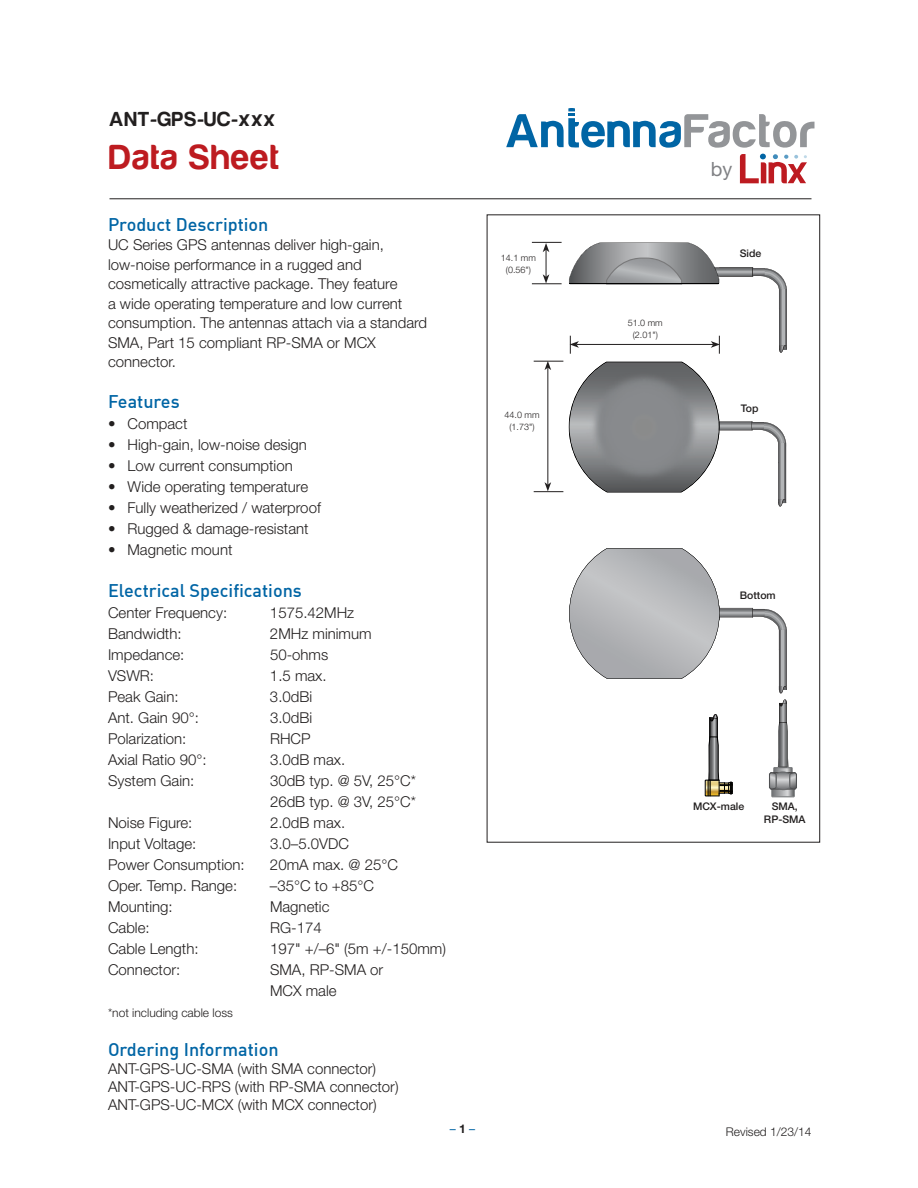
<style>
.page{position:relative;width:918px;height:1188px;background:#fff}
.page>*{position:absolute;margin:0;border:0;box-sizing:border-box;transform-origin:0 0}
.t1{font:36px "Harabara";letter-spacing:.05em;color:#bd1b20}
.t2{font:21px "Harabara";letter-spacing:.05em;color:#221f1f}
.t3{font:19.65px "Helvetica Neue";color:#808184}
.t4{font:500 18px "DIN Offc";color:#0065a5}
.t5{font:300 15px/19.5px "Helvetica Neue";color:#221f1f}
.t6{font:300 12px "Helvetica Neue";color:#221f1f}
.t7{font:12px "Helvetica Neue";color:#0065a5}
.t8{font:500 10.5px/12.6px "Helvetica Neue";color:#221f1f;text-align:center}
.t9{font:300 9px/12.6px "Helvetica Neue";color:#221f1f;text-align:center}
.s1{font-weight:700;color:#221f1f}
</style>
<div class="page">
<hr style="left:110px;top:199px;width:702px;height:1px;background:#221f1f">
<svg style="left:740px;top:154px;width:67px;height:29px"></svg>
<svg style="left:506px;top:108px;width:308px;height:40px"></svg>
<svg style="left:719px;top:418px;width:67px;height:89px"></svg>
<img style="left:569px;top:362px;width:150px;height:130px">
<svg style="left:769px;top:699px;width:28px;height:98px"></svg>
<div style="left:607px;top:390px;width:75px;height:75px;background:#888a8d"></div>
<svg style="left:569px;top:548px;width:218px;height:145px"></svg>
<hr style="left:532px;top:242px;width:30px;height:1px;background:#221f1f">
<svg style="left:543px;top:243px;width:6px;height:40px"></svg>
<hr style="left:532px;top:283px;width:30px;height:1px;background:#221f1f">
<hr style="left:548px;top:368px;width:1px;height:117px;background:#221f1f">
<svg style="left:534px;top:361px;width:29px;height:9px"></svg>
<svg style="left:534px;top:482px;width:29px;height:10px"></svg>
<svg style="left:569px;top:243px;width:218px;height:111px"></svg>
<svg style="left:712px;top:722px;width:3px;height:14px"></svg>
<div style="left:710px;top:718px;width:7px;height:28px;border:1px solid #000"></div>
<svg style="left:709px;top:714px;width:9px;height:8px"></svg>
<svg style="left:705px;top:736px;width:28px;height:61px"></svg>
<h2 class="t2" style="left:110px;top:106px;width:168px">ANT-GPS-UC-xxx</h2>
<h1 class="t1" style="left:110px;top:136px;width:171px">Data Sheet</h1>
<p class="t4" style="left:108px;top:218px;width:162px">Product Description</p>
<p class="t5" style="left:108px;top:236px;width:321px">UC Series GPS antennas deliver high-gain, low-noise performance in a rugged and cosmetically attractive package. They feature<br>a wide operating temperature and low current consumption. The antennas attach via a standard SMA, Part 15 compliant RP-SMA or MCX connector.</p>
<p class="t4" style="left:108px;top:395px;width:73px">Features</p>
<p class="t5" style="left:108px;top:414px;width:81px">• Compact</p>
<p class="t5" style="left:108px;top:435px;width:200px">• High-gain, low-noise design</p>
<p class="t5" style="left:108px;top:456px;width:186px">• Low current consumption</p>
<p class="t5" style="left:108px;top:477px;width:202px">• Wide operating temperature</p>
<p class="t5" style="left:108px;top:498px;width:214px">• Fully weatherized / waterproof</p>
<p class="t5" style="left:108px;top:519px;width:202px">• Rugged &amp; damage-resistant</p>
<p class="t5" style="left:108px;top:540px;width:126px">• Magnetic mount</p>
<p class="t4" style="left:108px;top:579px;width:195px">Electrical Speci昀椀cations</p>
<p class="t5" style="left:108px;top:604px;width:121px">Center Frequency:</p>
<p class="t5" style="left:270px;top:604px;width:86px">1575.42MHz</p>
<p class="t5" style="left:108px;top:625px;width:75px">Bandwidth:</p>
<p class="t5" style="left:270px;top:625px;width:103px">2MHz minimum</p>
<p class="t5" style="left:108px;top:646px;width:78px">Impedance:</p>
<p class="t5" style="left:270px;top:646px;width:60px">50-ohms</p>
<p class="t5" style="left:108px;top:667px;width:48px">VSWR:</p>
<p class="t5" style="left:270px;top:667px;width:58px">1.5 max.</p>
<p class="t5" style="left:108px;top:688px;width:72px">Peak Gain:</p>
<p class="t5" style="left:270px;top:688px;width:44px">3.0dBi</p>
<p class="t5" style="left:108px;top:709px;width:93px">Ant. Gain 90°:</p>
<p class="t5" style="left:270px;top:709px;width:44px">3.0dBi</p>
<p class="t5" style="left:108px;top:730px;width:80px">Polarization:</p>
<p class="t5" style="left:270px;top:730px;width:42px">RHCP</p>
<p class="t5" style="left:108px;top:751px;width:100px">Axial Ratio 90°:</p>
<p class="t5" style="left:270px;top:751px;width:77px">3.0dB max.</p>
<p class="t5" style="left:108px;top:772px;width:88px">System Gain:</p>
<p class="t5" style="left:270px;top:772px;width:148px;line-height:21px">30dB typ. @ 5V, 25°C*<br>26dB typ. @ 3V, 25°C*</p>
<p class="t5" style="left:108px;top:814px;width:86px">Noise Figure:</p>
<p class="t5" style="left:270px;top:814px;width:77px">2.0dB max.</p>
<p class="t5" style="left:108px;top:835px;width:90px">Input Voltage:</p>
<p class="t5" style="left:270px;top:835px;width:80px">3.0–5.0VDC</p>
<p class="t5" style="left:108px;top:856px;width:138px">Power Consumption:</p>
<p class="t5" style="left:270px;top:856px;width:130px">20mA max. @ 25°C</p>
<p class="t5" style="left:108px;top:877px;width:131px">Oper. Temp. Range:</p>
<p class="t5" style="left:270px;top:877px;width:106px">–35°C to +85°C</p>
<p class="t5" style="left:108px;top:898px;width:66px">Mounting:</p>
<p class="t5" style="left:270px;top:898px;width:61px">Magnetic</p>
<p class="t5" style="left:108px;top:919px;width:43px">Cable:</p>
<p class="t5" style="left:270px;top:919px;width:53px">RG-174</p>
<p class="t5" style="left:108px;top:940px;width:92px">Cable Length:</p>
<p class="t5" style="left:270px;top:940px;width:178px">197" +/–6" (5m +/-150mm)</p>
<p class="t5" style="left:108px;top:961px;width:74px">Connector:</p>
<p class="t5" style="left:270px;top:961px;width:115px;line-height:21px">SMA, RP-SMA or<br>MCX male</p>
<p class="t6" style="left:108px;top:1008px;width:126px">*not including cable loss</p>
<p class="t4" style="left:108px;top:1043px;width:172px">Ordering Information</p>
<p class="t5" style="left:108px;top:1061px;width:292px;line-height:18px">ANT-GPS-UC-SMA (with SMA connector)<br>ANT-GPS-UC-RPS (with RP-SMA connector)<br>ANT-GPS-UC-MCX (with MCX connector)</p>
<p class="t9" style="left:501px;top:252px;width:37px">14.1 mm (0.56")</p>
<p class="t9" style="left:505px;top:409px;width:37px">44.0 mm (1.73")</p>
<p class="t9" style="left:628px;top:317px;width:37px">51.0 mm (2.01")</p>
<h3 class="t3" style="left:711px;top:162px;width:23px">by</h3>
<p class="t8" style="left:740px;top:248px;width:23px">Side</p>
<p class="t8" style="left:741px;top:403px;width:19px">Top</p>
<p class="t8" style="left:740px;top:590px;width:37px">Bottom</p>
<p class="t8" style="left:693px;top:801px;width:53px">MCX-male</p>
<p class="t8" style="left:764px;top:801px;width:43px">SMA,<br>RP-SMA</p>
<p class="t7" style="left:450px;top:1122px;width:27px">–<span class="s1">1</span>–</p>
<p class="t6" style="left:726px;top:1128px;width:87px">Revised 1/23/14</p>
</div>
